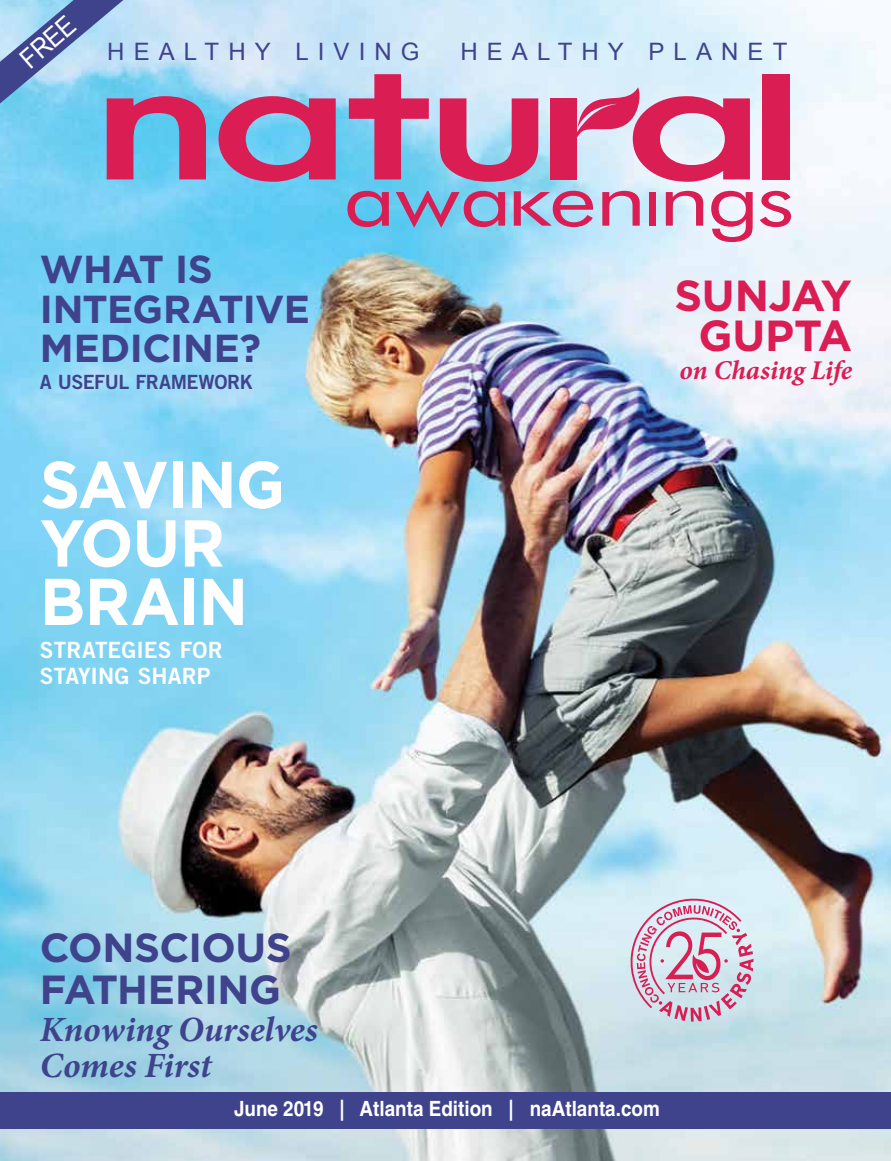
<style>
.page{position:relative;width:891px;height:1161px;background:#fff}
.page>*{position:absolute;margin:0;border:0;box-sizing:border-box;transform-origin:0 0}
.t1{font:700 66px/58.5px "Gotham";letter-spacing:-.015em;color:#fff;scale:.95 1}
.t2{font:700 43.5px/40.5px "Gotham";letter-spacing:-.01em;color:#da1d53;text-align:center}
.t3{font:700 40.65px/42px "Gotham";letter-spacing:-.01em;color:#3f438c}
.t4{font:700 39px/39.3px "Gotham";letter-spacing:-.015em;color:#3f438c}
.t5{font:italic 700 35.55px/36px "Minion Pro";letter-spacing:-.005em;color:#3f438c}
.t6{font:italic 700 27.15px "Minion Pro";color:#da1d53}
.t7{font:27px "Arial";color:#fff;scale:.9 1}
.t8{font:24px "Arial";letter-spacing:.38em;color:#3f438c}
.t9{font:22.5px/25.5px "Trade Gothic Bold Two";letter-spacing:.005em;color:#fff}
.t10{font:700 21px "Helvetica LT Std";color:#fff;scale:.9 1}
.t11{font:19.65px "Trade Gothic Bold Two";letter-spacing:-.025em;color:#3f438c}
</style>
<div class="page">
<img style="left:0;top:0;width:891px;height:1161px">
<svg style="left:347px;top:191px;width:42px;height:36px;background:#9875a4"></svg>
<svg style="left:396px;top:191px;width:109px;height:37px;background:#968db6"></svg>
<svg style="left:514px;top:191px;width:79px;height:36px;background:#bd89af"></svg>
<svg style="left:602px;top:191px;width:38px;height:35px"></svg>
<div style="left:650px;top:192px;width:6px;height:34px;background:#da1d53"></div>
<svg style="left:666px;top:191px;width:37px;height:35px"></svg>
<svg style="left:711px;top:191px;width:42px;height:51px;background:#e48eac"></svg>
<svg style="left:760px;top:191px;width:31px;height:36px"></svg>
<svg style="left:219px;top:96px;width:117px;height:86px;background:#af6594"></svg>
<svg style="left:349px;top:74px;width:80px;height:105px;background:#b081aa"></svg>
<svg style="left:440px;top:98px;width:98px;height:84px;background:#c77199"></svg>
<div style="left:762px;top:74px;width:28px;height:105px;background:#da1d53"></div>
<div style="left:550px;top:98px;width:26px;height:81px;background:#da1d53"></div>
<svg style="left:572px;top:87px;width:178px;height:95px;background:#dc8cab"></svg>
<svg style="left:0;top:0;width:206px;height:179px;background:#92add2"></svg>
<div style="left:0;top:1092px;width:891px;height:37px;background:#3f438c"></div>
<svg style="left:631px;top:899px;width:123px;height:123px;background:#d5bbce"></svg>
<p class="t7" style="left:12px;top:49px;width:72px;rotate:-41deg">FREE</p>
<p class="t8" style="left:107px;top:36px;width:314px">HEALTHY LIVING</p>
<p class="t8" style="left:460px;top:36px;width:329px">HEALTHY PLANET</p>
<h3 class="t4" style="left:40px;top:250px;width:272px">WHAT IS<br>INTEGRATIVE<br>MEDICINE?</h3>
<p class="t11" style="left:40px;top:369px;width:214px">A USEFUL FRAMEWORK</p>
<h1 class="t1" style="left:40px;top:455px;width:259px">SAVING<br>YOUR<br>BRAIN</h1>
<p class="t9" style="left:40px;top:637px;width:184px">STRATEGIES FOR<br>STAYING SHARP</p>
<h2 class="t2" style="left:675px;top:275px;width:179px">SUNJAY<br>GUPTA</h2>
<p class="t6" style="left:680px;top:351px;width:174px">on Chasing Life</p>
<h3 class="t3" style="left:40px;top:926px;width:253px">CONSCIOUS<br>FATHERING</h3>
<h3 class="t5" style="left:40px;top:1011px;width:279px">Knowing Ourselves<br>Comes First</h3>
<p class="t10" style="left:234px;top:1096px;width:474px">June 2019 | Atlanta Edition | naAtlanta.com</p>
</div>
